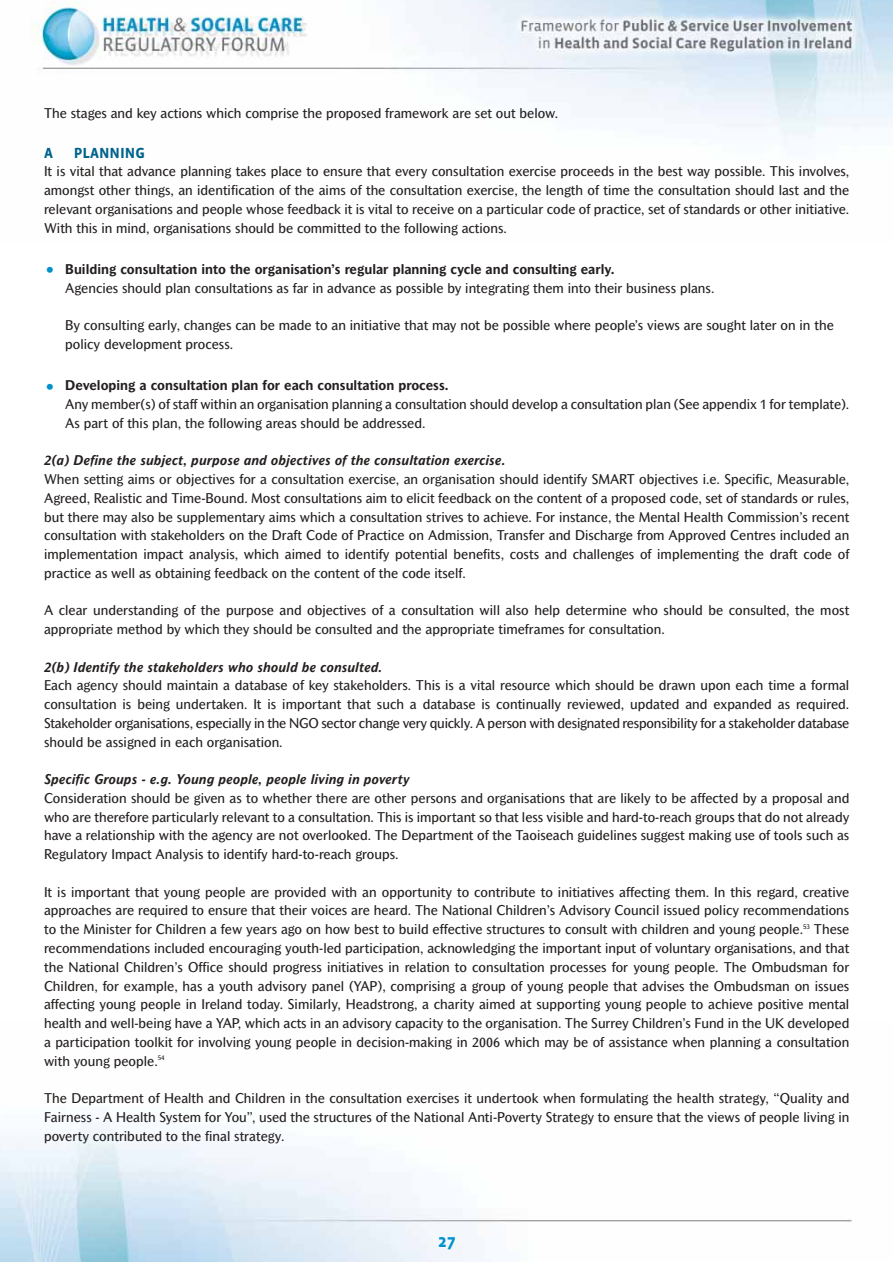
<style>
.page{position:relative;width:893px;height:1262px;background:#fff}
.page>*{position:absolute;margin:0;border:0;box-sizing:border-box;transform-origin:0 0}
.t1{font:700 18px "Vista Sans";color:#0092cc}
.t2{font:700 15px "Vista Sans";color:#00638c}
.t3{font:13.5px/18.8px "Mahsuri Sans";color:#231f1f;text-align:justify}
.t4{font:italic 700 13.5px "Mahsuri Sans";color:#231f1f}
.s1{font-size:22.5px;color:#0092cc}
.s2{font-weight:700}
</style>
<div class="page">
<img style="left:0;top:1122px;width:852px;height:139px">
<img style="left:32px;top:0;width:860px;height:145px">
<p class="t3" style="left:44px;top:105px;width:516px">The stages and key actions which comprise the proposed framework are set out below.</p>
<p class="t2" style="left:44px;top:147px;width:10px">A</p>
<p class="t2" style="left:74px;top:147px;width:73px">PLANNING</p>
<p class="t3" style="left:44px;top:164px;width:806px">It is vital that advance planning takes place to ensure that every consultation exercise proceeds in the best way possible. This involves, amongst other things, an identification of the aims of the consultation exercise, the length of time the consultation should last and the relevant organisations and people whose feedback it is vital to receive on a particular code of practice, set of standards or other initiative.<br>With this in mind, organisations should be committed to the following actions.</p>
<p class="t3" style="left:65px;top:261px;width:650px;text-indent:-21px"><span class="s1">•</span> <span class="s2">Building consultation into the organisation’s regular planning cycle and consulting early.<br></span>Agencies should plan consultations as far in advance as possible by integrating them into their business plans.</p>
<p class="t3" style="left:65px;top:318px;width:770px">By consulting early, changes can be made to an initiative that may not be possible where people’s views are sought later on in the policy development process.</p>
<p class="t3" style="left:65px;top:378px;width:785px;text-align:left;text-indent:-21px"><span class="s1">•</span> <span class="s2">Developing a consultation plan for each consultation process.<br></span>Any member(s) of staff within an organisation planning a consultation should develop a consultation plan (See appendix 1 for template).<br>As part of this plan, the following areas should be addressed.</p>
<p class="t4" style="left:44px;top:456px;width:463px">2(a) Define the subject, purpose and objectives of the consultation exercise.</p>
<p class="t3" style="left:44px;top:471px;width:806px">When setting aims or objectives for a consultation exercise, an organisation should identify SMART objectives i.e. Specific, Measurable, Agreed, Realistic and Time-Bound. Most consultations aim to elicit feedback on the content of a proposed code, set of standards or rules, but there may also be supplementary aims which a consultation strives to achieve. For instance, the Mental Health Commission’s recent consultation with stakeholders on the Draft Code of Practice on Admission, Transfer and Discharge from Approved Centres included an implementation impact analysis, which aimed to identify potential benefits, costs and challenges of implementing the draft code of practice as well as obtaining feedback on the content of the code itself.</p>
<p class="t3" style="left:44px;top:603px;width:806px">A clear understanding of the purpose and objectives of a consultation will also help determine who should be consulted, the most appropriate method by which they should be consulted and the appropriate timeframes for consultation.</p>
<p class="t4" style="left:44px;top:662px;width:340px">2(b) Identify the stakeholders who should be consulted.</p>
<p class="t3" style="left:44px;top:678px;width:806px">Each agency should maintain a database of key stakeholders. This is a vital resource which should be drawn upon each time a formal consultation is being undertaken. It is important that such a database is continually reviewed, updated and expanded as required.<br>Stakeholder organisations, especially in the NGO sector change very quickly. A person with designated responsibility for a stakeholder database should be assigned in each organisation.</p>
<p class="t4" style="left:44px;top:774px;width:367px">Specific Groups - e.g. Young people, people living in poverty</p>
<p class="t3" style="left:44px;top:790px;width:806px">Consideration should be given as to whether there are other persons and organisations that are likely to be affected by a proposal and who are therefore particularly relevant to a consultation. This is important so that less visible and hard-to-reach groups that do not already have a relationship with the agency are not overlooked. The Department of the Taoiseach guidelines suggest making use of tools such as Regulatory Impact Analysis to identify hard-to-reach groups.</p>
<p class="t3" style="left:44px;top:884px;width:806px">It is important that young people are provided with an opportunity to contribute to initiatives affecting them. In this regard, creative approaches are required to ensure that their voices are heard. The National Children’s Advisory Council issued policy recommendations to the Minister for Children a few years ago on how best to build effective structures to consult with children and young people.<sup>53</sup> These recommendations included encouraging youth-led participation, acknowledging the important input of voluntary organisations, and that the National Children’s Office should progress initiatives in relation to consultation processes for young people. The Ombudsman for Children, for example, has a youth advisory panel (YAP), comprising a group of young people that advises the Ombudsman on issues affecting young people in Ireland today. Similarly, Headstrong, a charity aimed at supporting young people to achieve positive mental health and well-being have a YAP, which acts in an advisory capacity to the organisation. The Surrey Children’s Fund in the UK developed a participation toolkit for involving young people in decision-making in 2006 which may be of assistance when planning a consultation with young people.<sup>54</sup></p>
<p class="t3" style="left:44px;top:1090px;width:806px">The Department of Health and Children in the consultation exercises it undertook when formulating the health strategy, “Quality and Fairness - A Health System for You”, used the structures of the National Anti-Poverty Strategy to ensure that the views of people living in poverty contributed to the final strategy.</p>
<h1 class="t1" style="left:437px;top:1234px;width:19px">27</h1>
</div>
